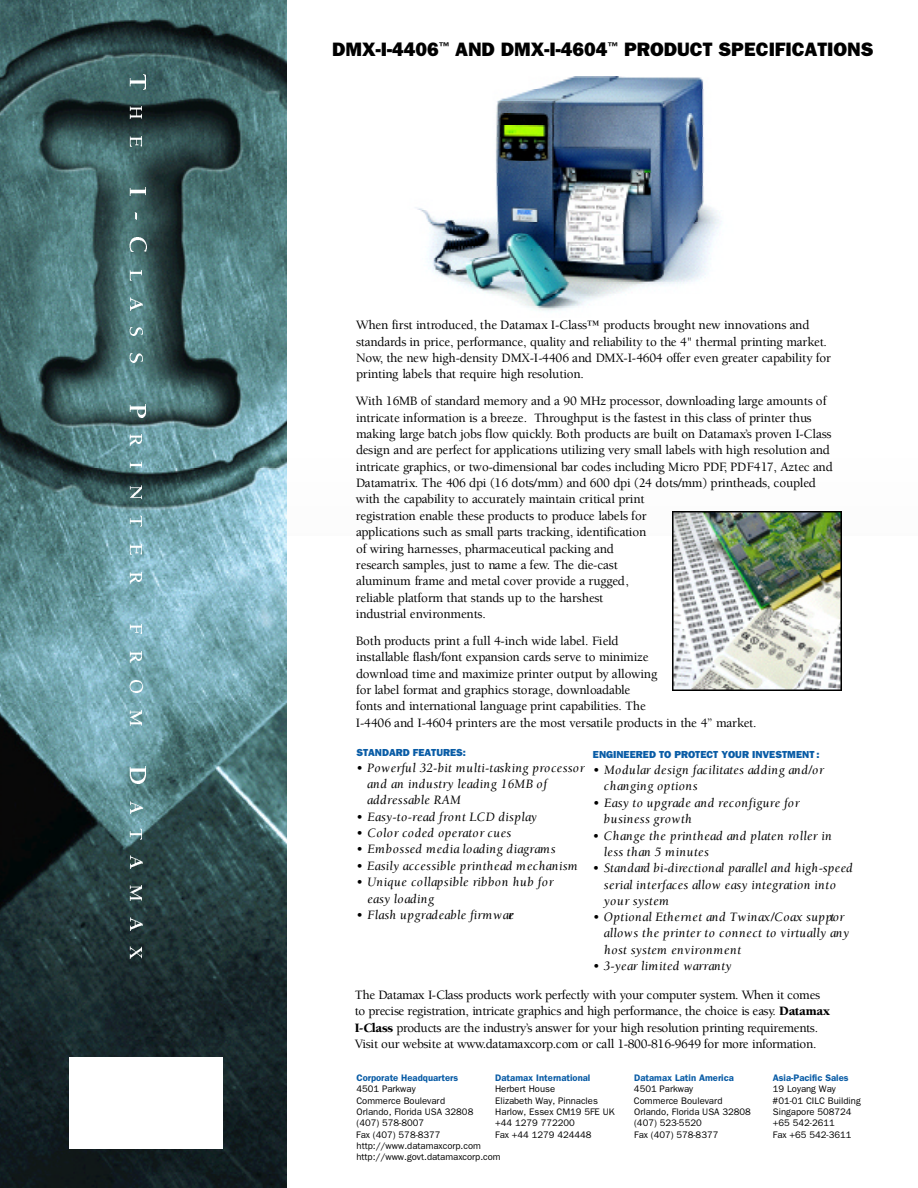
<style>
.page{position:relative;width:918px;height:1188px;background:#fff}
.page>*{position:absolute;margin:0;border:0;box-sizing:border-box;transform-origin:0 0}
.t1{font:800 19.5px "Franklin Gothic";color:#000}
.t2{font:500 13.2px/16.4px "Berkeley";letter-spacing:-.03em;color:#000}
.t3{font:italic 13.2px/16.4px "Berkeley";color:#000}
.t4{font:800 10.2px "Franklin Gothic";color:#095ca6}
.t5{font:9.45px/11.4px "Franklin Gothic";color:#000}
.t6{font:600 9.45px "Franklin Gothic";color:#095ca6}
.s1{font-weight:500;font-style:normal}
.s2{font-weight:400;font-style:italic}
.s3{font-weight:900}
</style>
<div class="page">
<img style="left:0;top:0;width:287px;height:1188px">
<img style="left:70px;top:1058px;width:152px;height:90px">
<img style="left:123px;top:74px;width:23px;height:15px">
<img style="left:123px;top:106px;width:19px;height:13px">
<img style="left:123px;top:136px;width:19px;height:10px">
<img style="left:123px;top:188px;width:23px;height:7px">
<svg style="left:123px;top:213px;width:13px;height:6px"></svg>
<img style="left:123px;top:237px;width:23px;height:15px">
<img style="left:123px;top:271px;width:19px;height:9px">
<img style="left:123px;top:297px;width:19px;height:13px">
<img style="left:123px;top:327px;width:19px;height:9px">
<img style="left:123px;top:354px;width:19px;height:8px">
<img style="left:123px;top:404px;width:23px;height:13px">
<img style="left:123px;top:435px;width:19px;height:11px">
<img style="left:123px;top:463px;width:19px;height:5px">
<img style="left:123px;top:485px;width:19px;height:14px">
<img style="left:123px;top:516px;width:19px;height:11px">
<img style="left:123px;top:545px;width:19px;height:10px">
<img style="left:123px;top:572px;width:19px;height:12px">
<img style="left:123px;top:624px;width:19px;height:10px">
<img style="left:123px;top:652px;width:19px;height:11px">
<img style="left:123px;top:680px;width:19px;height:13px">
<img style="left:123px;top:711px;width:19px;height:14px">
<img style="left:123px;top:767px;width:23px;height:16px">
<img style="left:123px;top:801px;width:19px;height:13px">
<img style="left:123px;top:829px;width:19px;height:11px">
<img style="left:123px;top:856px;width:19px;height:12px">
<img style="left:123px;top:886px;width:19px;height:14px">
<img style="left:123px;top:918px;width:19px;height:12px">
<img style="left:123px;top:946px;width:19px;height:13px">
<img style="left:415px;top:76px;width:305px;height:236px">
<img style="left:673px;top:512px;width:169px;height:179px">
<h1 class="t1" style="left:332px;top:42px;width:543px">DMX-I-4406<sup>™</sup> AND DMX-I-4604<sup>™</sup> PRODUCT SPECIFICATIONS</h1>
<p class="t2" style="left:356px;top:318px;width:476px">When first introduced, the Datamax I-Class™ products brought new innovations and<br>s t a n d a rds in price, perf o rmance, quality and reliability to the 4" thermal printing market.<br>N o w, the new high-density DMX-I-4406 and DMX-I-4604 offer even greater capability for printing labels that re q u i re high re s o l u t i o n .</p>
<p class="t2" style="left:356px;top:394px;width:479px">With 16MB of standard memory and a 90 MHz pro c e s s o r, downloading large amounts of intricate information is a breeze. Throughput is the fastest in this class of printer thus making large batch jobs flow quickly. Both products are built on Datamax’s proven I-Class design and are perfect for applications utilizing very small labels with high resolution and intricate graphics, or two-dimensional bar codes including Micro PDF, PDF417, Aztec and Datamatrix. The 406 dpi (16 dots/mm) and 600 dpi (24 dots/mm) printheads, coupled with the capability to accurately maintain critical print<br>registration enable these products to produce labels for<br>applications such as small parts tracking, identification<br>of wiring harnesses, pharmaceutical packing and<br>re s e a rch samples, just to name a few. The die-cast<br>aluminum frame and metal cover provide a rugged,<br>reliable platform that stands up to the harshest<br>industrial environments.</p>
<p class="t2" style="left:356px;top:634px;width:402px">Both products print a full 4-inch wide label. Field<br>installable flash/font expansion cards serve to minimize<br>download time and maximize printer output by allowing<br>for label format and graphics storage, downloadable<br>fonts and international language print capabilities. The<br>I-4406 and I-4604 printers are the most versatile products in the 4” market.</p>
<p class="t4" style="left:356px;top:749px;width:111px">STANDARD FEATURES:</p>
<p class="t3" style="left:367px;top:761px;width:219px;text-indent:-11px"><span class="s1">•</span> Powerful 32-bit multi-tasking processor and an industry leading 16MB of addressable RAM</p>
<p class="t3" style="left:356px;top:810px;width:182px"><span class="s1">•</span> Easy-to-read front LCD display</p>
<p class="t3" style="left:356px;top:826px;width:157px"><span class="s1">•</span> Color coded operator cues</p>
<p class="t3" style="left:356px;top:842px;width:201px"><span class="s1">•</span> Embossed media loading diagrams</p>
<p class="t3" style="left:357px;top:859px;width:224px"><span class="s1">•</span> Easily accessible printhead mechanism</p>
<p class="t3" style="left:367px;top:875px;width:188px;text-indent:-11px"><span class="s1">•</span> Unique collapsible ribbon hub for easy loading</p>
<p class="t3" style="left:356px;top:908px;width:159px"><span class="s1">•</span> Flash upgradeable firmware</p>
<p class="t4" style="left:593px;top:751px;width:228px">ENGINEERED TO PROTECT YOUR INVESTMENT :</p>
<p class="t3" style="left:604px;top:763px;width:222px;text-indent:-11px"><span class="s1">•</span> Modular design facilitates adding and/or changing options</p>
<p class="t3" style="left:604px;top:795px;width:197px;text-indent:-11px"><span class="s1">•</span> Easy to upgrade and reconfigure for business growth</p>
<p class="t3" style="left:604px;top:829px;width:230px;text-indent:-11px"><span class="s1">•</span> Change the printhead and platen roller in less than 5 minutes</p>
<p class="t3" style="left:604px;top:861px;width:251px;text-indent:-11px"><span class="s1">•</span> S t a n d a rd bi-directional parallel and high-speed serial interfaces allow easy integration into your system</p>
<p class="t3" style="left:593px;top:910px;width:253px"><span class="s1">•</span> Optional Ethernet and Twinax/Coax suppor</p>
<p class="t3" style="left:604px;top:910px;width:247px;text-indent:227px">t allows the printer to connect to virtually any host system environment</p>
<p class="t2" style="left:355px;top:953px;width:467px;line-height:28.7px;text-indent:238px">• <span class="s2">3-year limited warranty<br></span>The Datamax I-Class products work perfectly with your computer system. When it comes</p>
<p class="t2" style="left:355px;top:1004px;width:477px">to precise registration, intricate graphics and high perf o rmance, the choice is easy. <span class="s3">Datamax<br>I - C l a s s</span> p roducts are the industry ’s answer for your high resolution printing re q u i rements.<br>Visit our website at www.datamaxcorp.com or call 1-800-816-9649 for more inform a t i o n .</p>
<p class="t6" style="left:356px;top:1074px;width:103px">Corporate Headquarters</p>
<p class="t5" style="left:356px;top:1084px;width:126px">4501 Parkway<br>Commerce Boulevard<br>Orlando, Florida USA 32808 (407) 578-8007<br>Fax (407) 578-8377 http://www.datamaxcorp.com</p>
<p class="t6" style="left:495px;top:1074px;width:97px">Datamax International</p>
<p class="t5" style="left:495px;top:1084px;width:121px">Herbert House<br>Elizabeth Way, Pinnacles<br>Harlow, Essex CM19 5FE UK +44 1279 772200<br>Fax +44 1279 424448</p>
<p class="t5" style="left:356px;top:1152px;width:146px">http://www.govt.datamaxcorp.com</p>
<p class="t6" style="left:634px;top:1074px;width:101px">Datamax Latin America</p>
<p class="t5" style="left:634px;top:1084px;width:118px">4501 Parkway<br>Commerce Boulevard<br>Orlando, Florida USA 32808 (407) 523-5520<br>Fax (407) 578-8377</p>
<p class="t6" style="left:773px;top:1074px;width:77px">Asia-Pacific Sales</p>
<p class="t5" style="left:773px;top:1084px;width:90px">19 Loyang Way #01-01 CILC Building<br>Singapore 508724 +65 542-2611<br>Fax +65 542-3611</p>
</div>
